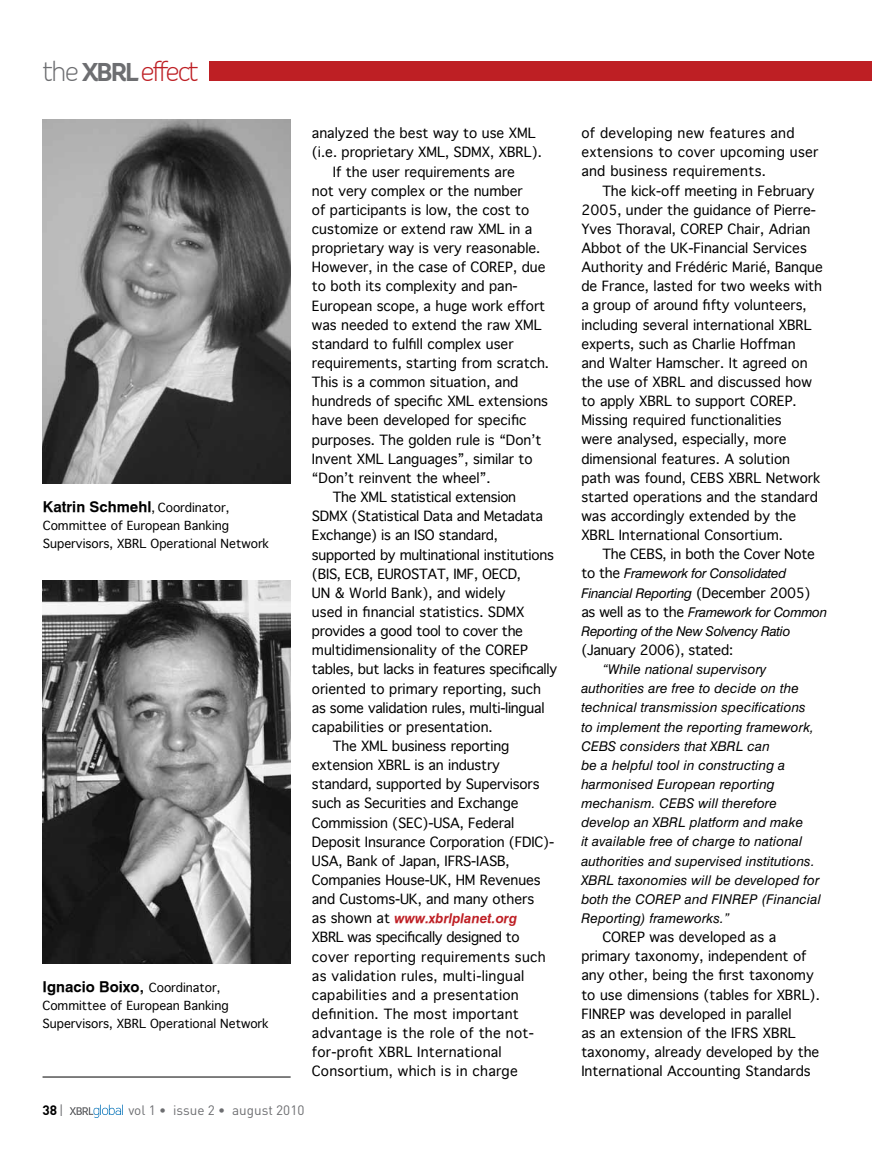
<style>
.page{position:relative;width:872px;height:1149px;background:#fff}
.page>*{position:absolute;margin:0;border:0;box-sizing:border-box;transform-origin:0 0}
.t1{font:300 27px "Oceania";letter-spacing:-.11em;color:#be1f24}
.t2{font:700 15px "Geneva";color:#000}
.t3{font:13.5px/19.2px "Geneva";color:#000}
.t4{font:italic 13.5px/19.2px "Geneva";letter-spacing:.01em;color:#000}
.t5{font:13.5px/19.2px "Geneva";letter-spacing:.02em;color:#000}
.t6{font:13.5px "Geneva";letter-spacing:-.02em;color:#000}
.t7{font:italic 13.5px/19.2px "Geneva";letter-spacing:-.02em;color:#000}
.t8{font:13.5px "Geneva";letter-spacing:-.025em;color:#000}
.t9{font:italic 700 13.5px "Geneva";color:#be1f24}
.t10{font:13.5px "DIN";color:#6d6e71}
.t11{font:700 13.5px "DIN";color:#000}
.t12{font:12px/18px "Geneva";color:#000}
.s1{color:#6d6e71}
.s2{font-weight:700;font-size:24px;color:#6d6e71}
.s3{font-weight:400;font-size:12px}
.s4{font-weight:400;font-style:normal;color:#000}
.s5{font-weight:400;color:#6d6e71}
.s6{font-style:normal}
</style>
<div class="page">
<img style="left:43px;top:119px;width:248px;height:364px">
<img style="left:43px;top:580px;width:248px;height:382px">
<hr style="left:43px;top:1076px;width:248px;height:1px;background:#000">
<div style="left:210px;top:62px;width:662px;height:19px;background:#be1f24"></div>
<svg style="left:70px;top:1104px;width:53px;height:13px"></svg>
<h1 class="t1" style="left:43px;top:55px;width:158px"><span class="s1">the</span> <span class="s2">XBRL</span>effect</h1>
<p class="t2" style="left:43px;top:497px;width:188px">Katrin Schmehl<span class="s3">, Coordinator,</span></p>
<p class="t12" style="left:43px;top:517px;width:228px">Committee of European Banking<br>Supervisors, XBRL Operational Network</p>
<p class="t2" style="left:43px;top:977px;width:179px">Ignacio Boixo, <span class="s3">Coordinator,</span></p>
<p class="t12" style="left:43px;top:997px;width:228px">Committee of European Banking<br>Supervisors, XBRL Operational Network</p>
<p class="t3" style="left:312px;top:125px;width:225px">analyzed the best way to use XML</p>
<p class="t3" style="left:312px;top:144px;width:231px">(i.e. proprietary XML, SDMX, XBRL).</p>
<p class="t3" style="left:333px;top:163px;width:184px">If the user requirements are</p>
<p class="t3" style="left:312px;top:182px;width:212px">not very complex or the number</p>
<p class="t3" style="left:312px;top:201px;width:219px">of participants is low, the cost to</p>
<p class="t3" style="left:312px;top:220px;width:222px">customize or extend raw XML in a</p>
<p class="t3" style="left:312px;top:240px;width:230px">proprietary way is very reasonable.</p>
<p class="t3" style="left:312px;top:259px;width:235px">However, in the case of COREP, due</p>
<p class="t3" style="left:312px;top:278px;width:207px">to both its complexity and pan-</p>
<p class="t3" style="left:312px;top:297px;width:235px">European scope, a huge work effort</p>
<p class="t3" style="left:312px;top:316px;width:231px">was needed to extend the raw XML</p>
<p class="t3" style="left:312px;top:335px;width:203px">standard to fulfill complex user</p>
<p class="t3" style="left:312px;top:354px;width:239px">requirements, starting from scratch.</p>
<p class="t3" style="left:312px;top:373px;width:208px">This is a common situation, and</p>
<p class="t3" style="left:312px;top:393px;width:238px">hundreds of specific XML extensions</p>
<p class="t3" style="left:312px;top:412px;width:216px">have been developed for specific</p>
<p class="t3" style="left:312px;top:431px;width:231px">purposes. The golden rule is “Don’t</p>
<p class="t3" style="left:312px;top:450px;width:222px">Invent XML Languages”, similar to</p>
<p class="t3" style="left:312px;top:469px;width:180px">“Don’t reinvent the wheel”.</p>
<p class="t6" style="left:333px;top:488px;width:185px">The XML statistical extension</p>
<p class="t6" style="left:312px;top:507px;width:232px">SDMX (Statistical Data and Metadata</p>
<p class="t6" style="left:312px;top:526px;width:187px">Exchange) is an ISO standard,</p>
<p class="t6" style="left:312px;top:546px;width:243px">supported by multinational institutions</p>
<p class="t6" style="left:312px;top:565px;width:211px">(BIS, ECB, EUROSTAT, IMF, OECD,</p>
<p class="t3" style="left:312px;top:584px;width:195px">UN &amp; World Bank), and widely</p>
<p class="t3" style="left:312px;top:603px;width:214px">used in financial statistics. SDMX</p>
<p class="t6" style="left:312px;top:622px;width:213px">provides a good tool to cover the</p>
<p class="t3" style="left:312px;top:641px;width:217px">multidimensionality of the COREP</p>
<p class="t6" style="left:312px;top:660px;width:247px">tables, but lacks in features specifically</p>
<p class="t3" style="left:312px;top:680px;width:231px">oriented to primary reporting, such</p>
<p class="t6" style="left:312px;top:699px;width:234px">as some validation rules, multi-lingual</p>
<p class="t3" style="left:312px;top:718px;width:182px">capabilities or presentation.</p>
<p class="t3" style="left:333px;top:737px;width:178px">The XML business reporting</p>
<p class="t3" style="left:312px;top:756px;width:189px">extension XBRL is an industry</p>
<p class="t3" style="left:312px;top:775px;width:229px">standard, supported by Supervisors</p>
<p class="t3" style="left:312px;top:794px;width:208px">such as Securities and Exchange</p>
<p class="t3" style="left:312px;top:813px;width:204px">Commission (SEC)-USA, Federal</p>
<p class="t3" style="left:312px;top:833px;width:244px">Deposit Insurance Corporation (FDIC)-</p>
<p class="t3" style="left:312px;top:852px;width:199px">USA, Bank of Japan, IFRS-IASB,</p>
<p class="t3" style="left:312px;top:871px;width:230px">Companies House-UK, HM Revenues</p>
<p class="t3" style="left:312px;top:890px;width:224px">and Customs-UK, and many others</p>
<p class="t9" style="left:312px;top:910px;width:207px"><span class="s4">as shown at</span> www.xbrlplanet.org</p>
<p class="t8" style="left:312px;top:928px;width:209px">XBRL was specifically designed to</p>
<p class="t5" style="left:312px;top:947px;width:235px">cover reporting requirements such</p>
<p class="t5" style="left:312px;top:966px;width:214px">as validation rules, multi-lingual</p>
<p class="t5" style="left:312px;top:986px;width:208px">capabilities and a presentation</p>
<p class="t5" style="left:312px;top:1005px;width:208px">definition. The most important</p>
<p class="t5" style="left:312px;top:1024px;width:223px">advantage is the role of the not-</p>
<p class="t5" style="left:312px;top:1043px;width:191px">for-profit XBRL International</p>
<p class="t5" style="left:312px;top:1062px;width:207px">Consortium, which is in charge</p>
<p class="t11" style="left:43px;top:1100px;width:22px">38<span class="s5">|</span></p>
<p class="t10" style="left:128px;top:1101px;width:177px">vol 1 • issue 2 • august 2010</p>
<p class="t5" style="left:581px;top:125px;width:239px">of developing new features and extensions to cover upcoming user and business requirements.</p>
<p class="t3" style="left:581px;top:182px;width:243px;text-indent:21px">The kick-off meeting in February 2005, under the guidance of Pierre-Yves Thoraval, COREP Chair, Adrian Abbot of the UK-Financial Services Authority and Frédéric Marié, Banque de France, lasted for two weeks with a group of around fifty volunteers, including several international XBRL experts, such as Charlie Hoffman<br>and Walter Hamscher. It agreed on the use of XBRL and discussed how to apply XBRL to support COREP.<br>Missing required functionalities<br>were analysed, especially, more dimensional features. A solution path was found, CEBS XBRL Network started operations and the standard was accordingly extended by the XBRL International Consortium.</p>
<p class="t7" style="left:581px;top:544px;width:247px;text-indent:21px"><span class="s6">The CEBS, in both the Cover Note to the</span> Framework for Consolidated Financial Reporting <span class="s6">(December 2005) as well as to the</span> Framework for Common Reporting of the New Solvency Ratio</p>
<p class="t6" style="left:581px;top:641px;width:153px">(January 2006), stated:</p>
<p class="t4" style="left:581px;top:659px;width:241px;text-indent:21px">“While national supervisory authorities are free to decide on the technical transmission specifications<br>to implement the reporting framework, CEBS considers that XBRL can<br>be a helpful tool in constructing a harmonised European reporting mechanism. CEBS will therefore develop an XBRL platform and make<br>it available free of charge to national authorities and supervised institutions.<br>XBRL taxonomies will be developed for both the COREP and FINREP (Financial Reporting) frameworks.”</p>
<p class="t3" style="left:581px;top:928px;width:240px;text-indent:21px">COREP was developed as a primary taxonomy, independent of any other, being the first taxonomy to use dimensions (tables for XBRL).<br>FINREP was developed in parallel<br>as an extension of the IFRS XBRL taxonomy, already developed by the International Accounting Standards</p>
</div>
